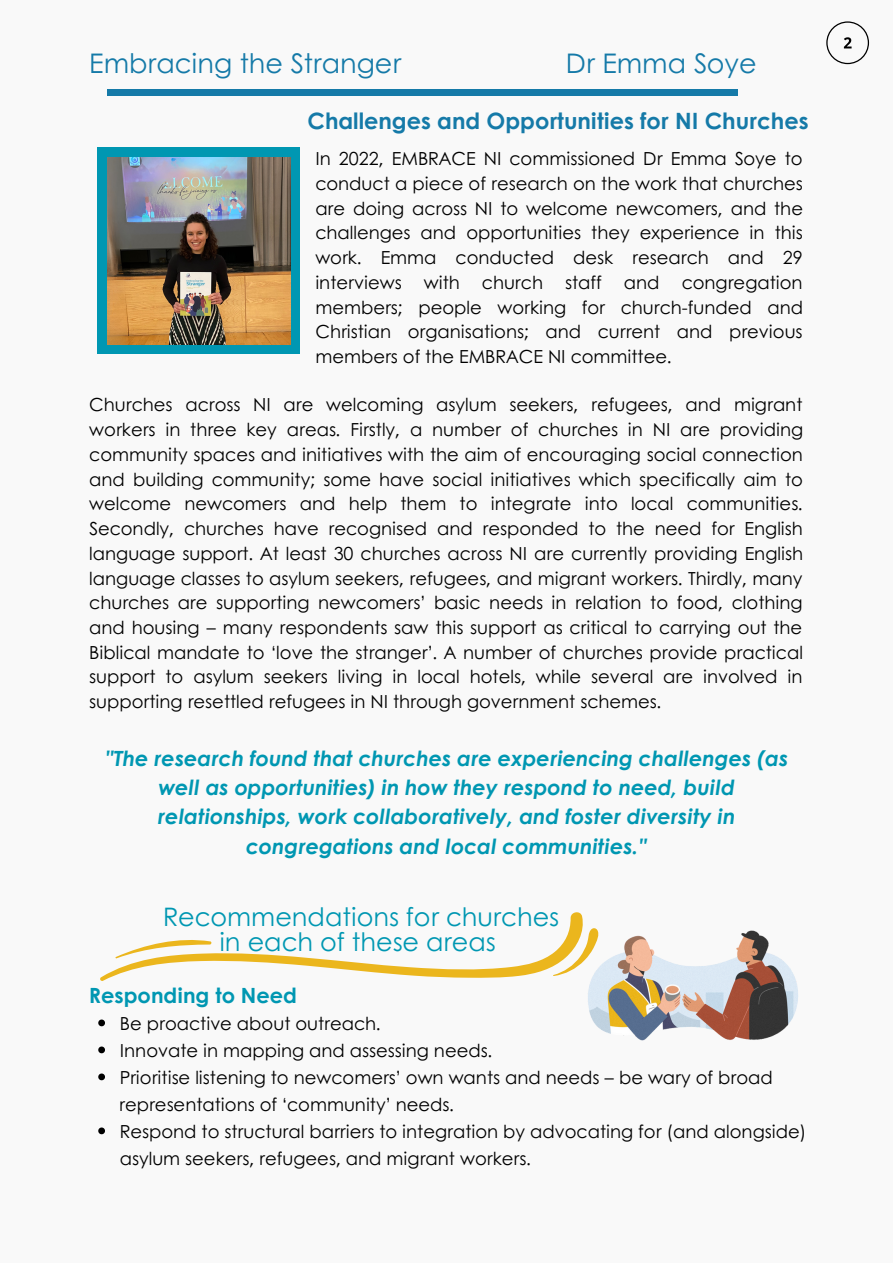
<style>
.page{position:relative;width:893px;height:1264px;background:#fff}
.page>*{position:absolute;margin:0;border:0;box-sizing:border-box;transform-origin:0 0}
.t1{font:27px "Century Gothic";color:#157aa8}
.t2{font:25.5px/24.8px "Century Gothic";color:#0097b2;text-align:center}
.t3{font:700 22.5px "Century Gothic";color:#157aa8}
.t4{font:italic 700 21px/29.2px "Century Gothic";color:#0097b2;text-align:center}
.t5{font:700 21px "Century Gothic";color:#0097b2}
.t6{font:18px/24.8px "Century Gothic";color:#000;text-align:justify}
</style>
<div class="page">
<div style="left:0;top:0;width:892px;height:1262px;background:#f9f9f9"></div>
<div style="left:98px;top:148px;width:201px;height:205px;background:#0097b2"></div>
<img style="left:108px;top:157px;width:182px;height:187px">
<svg style="left:100px;top:912px;width:486px;height:69px"></svg>
<div style="left:107px;top:89px;width:630px;height:7px;background:#157aa8"></div>
<svg style="left:98px;top:1019px;width:7px;height:7px"></svg>
<svg style="left:98px;top:1046px;width:7px;height:7px"></svg>
<svg style="left:98px;top:1073px;width:7px;height:7px"></svg>
<svg style="left:98px;top:1127px;width:7px;height:7px"></svg>
<img style="left:586px;top:928px;width:212px;height:113px">
<svg style="left:826px;top:21px;width:43px;height:43px"></svg>
<p class="t1" style="left:89px;top:43px;width:313px">Embracing the Stranger</p>
<p class="t1" style="left:565px;top:43px;width:192px">Dr Emma Soye</p>
<p class="t3" style="left:307px;top:104px;width:502px">Challenges and Opportunities for NI Churches</p>
<p class="t6" style="left:315px;top:145px;width:489px">In 2022, EMBRACE NI commissioned Dr Emma Soye to conduct a piece of research on the work that churches are doing across NI to welcome newcomers, and the challenges and opportunities they experience in this work. Emma conducted desk research and 29 interviews with church staff and congregation members; people working for church-funded and Christian organisations; and current and previous members of the EMBRACE NI committee.</p>
<p class="t6" style="left:89px;top:391px;width:715px">Churches across NI are welcoming asylum seekers, refugees, and migrant workers in three key areas. Firstly, a number of churches in NI are providing community spaces and initiatives with the aim of encouraging social connection and building community; some have social initiatives which specifically aim to welcome newcomers and help them to integrate into local communities.<br>Secondly, churches have recognised and responded to the need for English language support. At least 30 churches across NI are currently providing English language classes to asylum seekers, refugees, and migrant workers. Thirdly, many churches are supporting newcomers’ basic needs in relation to food, clothing and housing – many respondents saw this support as critical to carrying out the Biblical mandate to ‘love the stranger’. A number of churches provide practical support to asylum seekers living in local hotels, while several are involved in supporting resettled refugees in NI through government schemes.</p>
<p class="t4" style="left:105px;top:742px;width:684px">"The research found that churches are experiencing challenges (as well as opportunities) in how they respond to need, build relationships, work collaboratively, and foster diversity in congregations and local communities."</p>
<p class="t2" style="left:163px;top:903px;width:397px">Recommendations for churches in each of these areas</p>
<p class="t5" style="left:89px;top:979px;width:209px">Responding to Need</p>
<p class="t6" style="left:120px;top:1009px;width:262px">Be proactive about outreach.</p>
<p class="t6" style="left:120px;top:1036px;width:374px">Innovate in mapping and assessing needs.</p>
<p class="t6" style="left:120px;top:1063px;width:654px">Prioritise listening to newcomers’ own wants and needs – be wary of broad</p>
<p class="t6" style="left:120px;top:1116px;width:688px;line-height:27px">Respond to structural barriers to integration by advocating for (and alongside) asylum seekers, refugees, and migrant workers.</p>
<p class="t6" style="left:119px;top:1090px;width:336px">representations of ‘community’ needs.</p>
</div>
